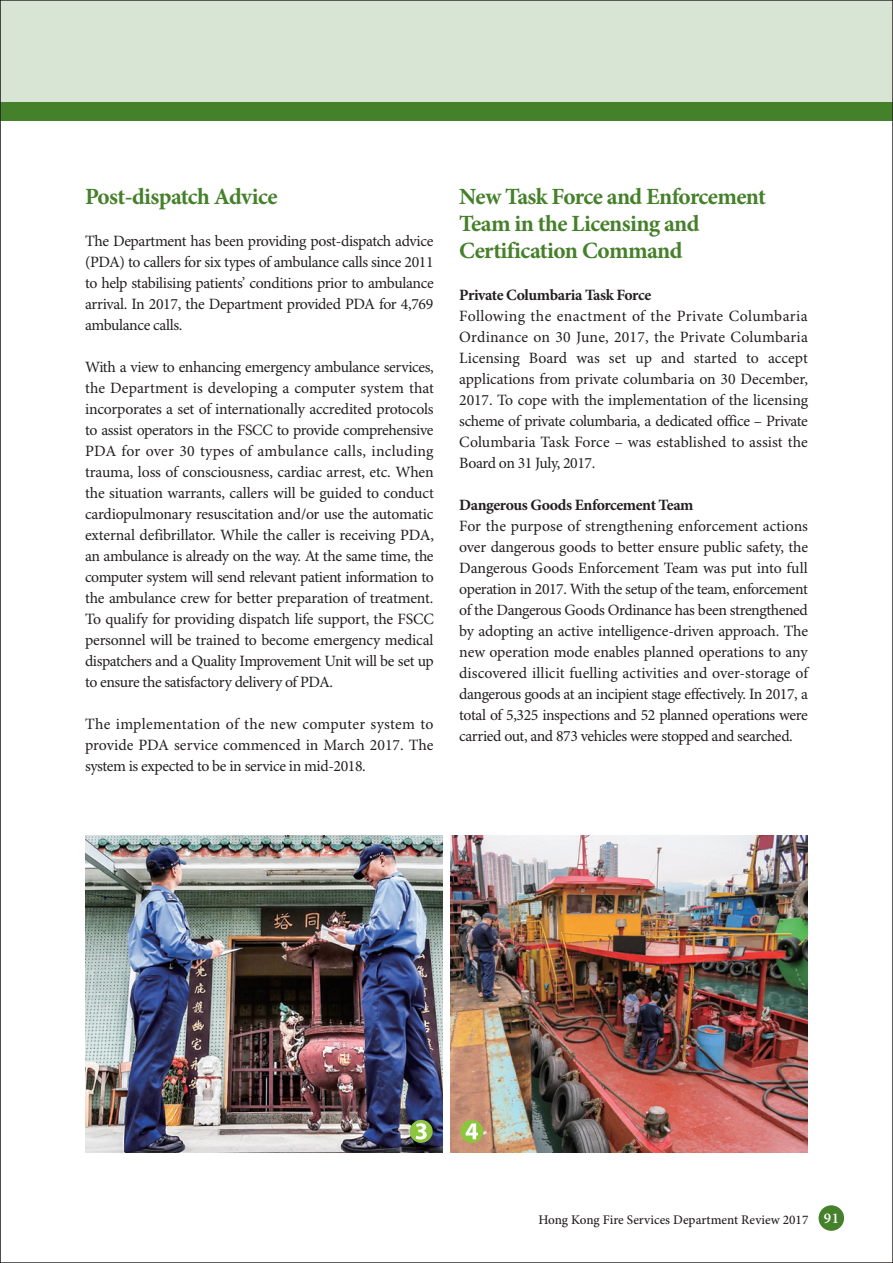
<style>
.page{position:relative;width:893px;height:1263px;background:#fff}
.page>*{position:absolute;margin:0;border:0;box-sizing:border-box;transform-origin:0 0}
.Eng_Sub-Heading_01{font:700 23.25px/27px "Minion Pro";letter-spacing:-.025em;color:#45802a}
.Eng_Boay_Text{font:15.75px/21px "Minion Pro";letter-spacing:-.025em;color:#231f20;text-align:justify}
.Eng_Boay_Text-2{font:700 15.75px "Minion Pro";letter-spacing:-.03em;color:#231f20}
.t1{font:500 13.2px "Minion Pro";color:#231f20}
.s1{font-weight:600;font-size:15px;color:#fff}
</style>
<div class="page">
<img style="left:85px;top:836px;width:357px;height:316px">
<img style="left:451px;top:836px;width:357px;height:316px">
<div style="left:0;top:0;width:893px;height:121px;background:#45802a"></div>
<div style="left:0;top:0;width:893px;height:102px;background:#d9e5d4"></div>
<div style="left:819px;top:1205px;width:25px;height:26px;background:#45802a;border-radius:50%"></div>
<div style="left:460px;top:1120px;width:23px;height:23px;background:#8bc63e;border-radius:50%"></div>
<svg style="left:466px;top:1123px;width:12px;height:16px"></svg>
<div style="left:410px;top:1120px;width:23px;height:23px;background:#8bc63e;border-radius:50%"></div>
<svg style="left:416px;top:1123px;width:11px;height:16px"></svg>
<p class="Eng_Sub-Heading_01" style="left:85px;top:184px;width:194px">Post-dispatch Advice</p>
<p class="Eng_Boay_Text" style="left:85px;top:231px;width:350px">The Department has been providing post-dispatch advice (PDA) to callers for six types of ambulance calls since 2011 to help stabilising patients’ conditions prior to ambulance arrival. In 2017, the Department provided PDA for 4,769 ambulance calls.</p>
<p class="Eng_Boay_Text" style="left:85px;top:357px;width:350px">With a view to enhancing emergency ambulance services, the Department is developing a computer system that incorporates a set of internationally accredited protocols to assist operators in the FSCC to provide comprehensive PDA for over 30 types of ambulance calls, including trauma, loss of consciousness, cardiac arrest, etc. When the situation warrants, callers will be guided to conduct cardiopulmonary resuscitation and/or use the automatic external defibrillator. While the caller is receiving PDA, an ambulance is already on the way. At the same time, the computer system will send relevant patient information to the ambulance crew for better preparation of treatment.<br>To qualify for providing dispatch life support, the FSCC personnel will be trained to become emergency medical dispatchers and a Quality Improvement Unit will be set up to ensure the satisfactory delivery of PDA.</p>
<p class="Eng_Boay_Text" style="left:85px;top:714px;width:350px">The implementation of the new computer system to provide PDA service commenced in March 2017. The system is expected to be in service in mid-2018.</p>
<p class="Eng_Sub-Heading_01" style="left:459px;top:184px;width:308px">New Task Force and Enforcement<br>Team in the Licensing and<br>Certification Command</p>
<p class="Eng_Boay_Text-2" style="left:459px;top:285px;width:194px">Private Columbaria Task Force</p>
<p class="Eng_Boay_Text" style="left:459px;top:306px;width:350px">Following the enactment of the Private Columbaria Ordinance on 30 June, 2017, the Private Columbaria Licensing Board was set up and started to accept applications from private columbaria on 30 December, 2017. To cope with the implementation of the licensing scheme of private columbaria, a dedicated office – Private Columbaria Task Force – was established to assist the Board on 31 July, 2017.</p>
<p class="Eng_Boay_Text-2" style="left:459px;top:495px;width:236px">Dangerous Goods Enforcement Team</p>
<p class="Eng_Boay_Text" style="left:459px;top:516px;width:350px">For the purpose of strengthening enforcement actions over dangerous goods to better ensure public safety, the Dangerous Goods Enforcement Team was put into full operation in 2017. With the setup of the team, enforcement of the Dangerous Goods Ordinance has been strengthened by adopting an active intelligence-driven approach. The new operation mode enables planned operations to any discovered illicit fuelling activities and over-storage of dangerous goods at an incipient stage effectively. In 2017, a total of 5,325 inspections and 52 planned operations were carried out, and 873 vehicles were stopped and searched.</p>
<p class="t1" style="left:538px;top:1212px;width:302px">Hong Kong Fire Services Department Review 2017 <span class="s1">91</span></p>
</div>
